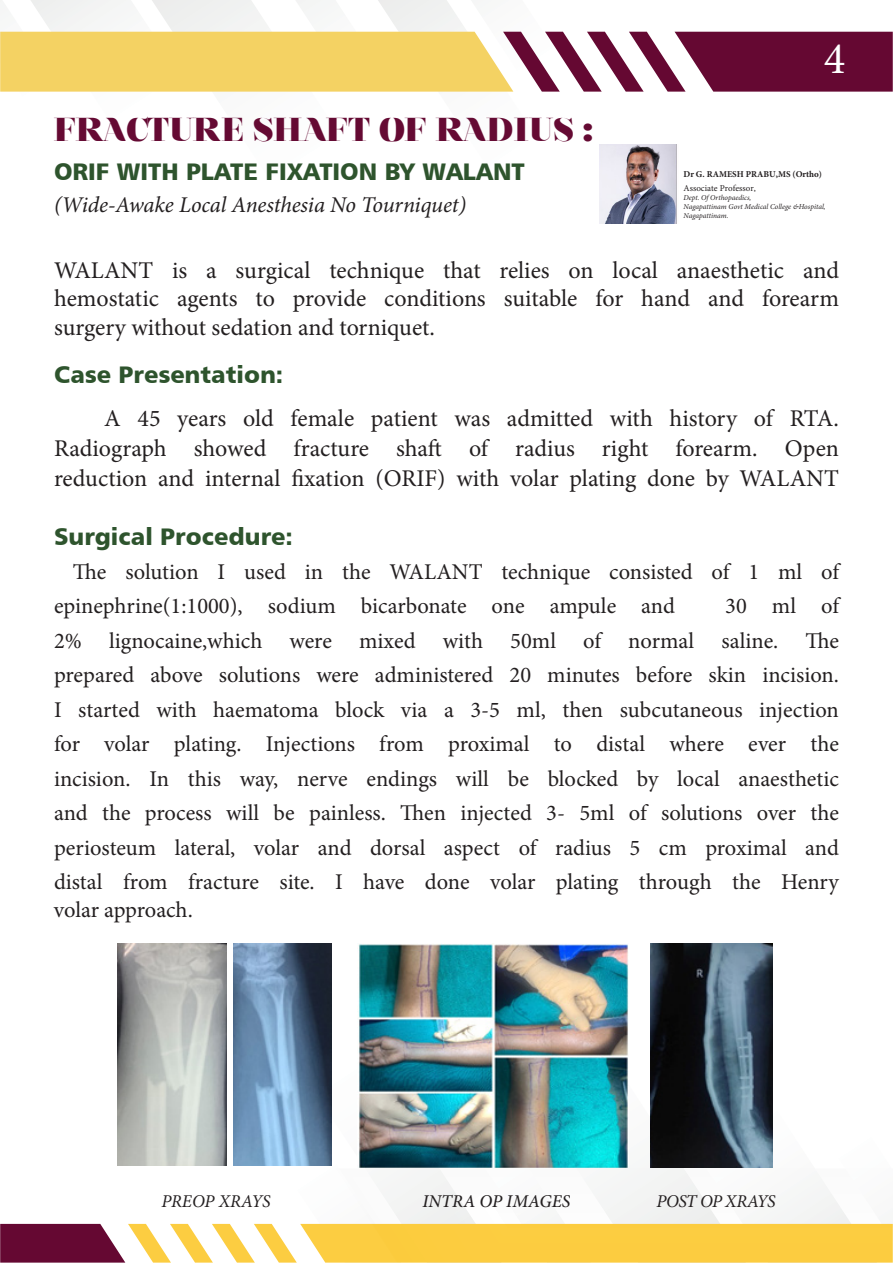
<style>
.page{position:relative;width:893px;height:1263px;background:#fff}
.page>*{position:absolute;margin:0;border:0;box-sizing:border-box;transform-origin:0 0}
.t1{font:45px "Minion Pro";color:#fff}
.t2{font:900 33px "Nouvelle Vague";letter-spacing:.02em;color:#650a33}
.t3{font:24px "Minion Pro";color:#231f20}
.t4{font:24px "Humanist 777 BT Black B";color:#2e542d}
.t5{font:22.5px "Minion Pro";color:#231f20}
.t6{font:italic 22.5px "Minion Pro";letter-spacing:-.01em;color:#231f20}
.t7{font:italic 18px "Minion Pro";letter-spacing:-.02em;color:#231f20}
.t8{font:italic 500 18px "Minion Pro";color:#231f20}
.t9{font:700 9px "Minion Pro";color:#231f20}
.t10{font:9px "Minion Pro";color:#231f20}
.t11{font:italic 7.5px/9px "Minion Pro";color:#231f20}
</style>
<div class="page">
<svg style="left:0;top:0;width:893px;height:92px"></svg>
<svg style="left:0;top:1064px;width:893px;height:198px"></svg>
<img style="left:118px;top:944px;width:109px;height:221px">
<img style="left:233px;top:944px;width:98px;height:221px">
<img style="left:357px;top:944px;width:272px;height:224px">
<img style="left:650px;top:944px;width:123px;height:224px">
<img style="left:599px;top:144px;width:78px;height:80px">
<p class="t2" style="left:54px;top:111px;width:540px">FRACTURE SHAFT OF RADIUS :</p>
<p class="t4" style="left:54px;top:156px;width:472px">ORIF WITH PLATE FIXATION BY WALANT</p>
<p class="t6" style="left:54px;top:189px;width:414px">(Wide-Awake Local Anesthesia No Tourniquet)</p>
<h1 class="t1" style="left:824px;top:29px;width:23px">4</h1>
<p class="t9" style="left:683px;top:167px;width:140px">Dr G. RAMESH PRABU,MS (Ortho)</p>
<p class="t10" style="left:683px;top:182px;width:74px">Associate Professor,</p>
<p class="t11" style="left:683px;top:193px;width:144px">Dept. Of Orthopaedics,<br>Nagapattinam Govt Medical College &amp;Hospital,</p>
<p class="t11" style="left:683px;top:211px;width:47px">Nagapattinam.</p>
<p class="t3" style="left:54px;top:254px;width:786px">WALANT is a surgical technique that relies on local anaesthetic and</p>
<p class="t3" style="left:54px;top:283px;width:786px">hemostatic agents to provide conditions suitable for hand and forearm</p>
<p class="t3" style="left:54px;top:311px;width:382px">surgery without sedation and torniquet.</p>
<p class="t4" style="left:54px;top:359px;width:231px">Case Presentation:</p>
<p class="t3" style="left:104px;top:402px;width:736px">A 45 years old female patient was admitted with history of RTA.</p>
<p class="t3" style="left:54px;top:432px;width:786px">Radiograph showed fracture shaft of radius right forearm. Open</p>
<p class="t3" style="left:54px;top:462px;width:786px">reduction and internal fixation (ORIF) with volar plating done by WALANT</p>
<p class="t4" style="left:54px;top:521px;width:240px">Surgical Procedure:</p>
<p class="t5" style="left:73px;top:557px;width:768px">The solution I used in the WALANT technique consisted of 1 ml of</p>
<p class="t5" style="left:54px;top:591px;width:623px">epinephrine(1:1000), sodium bicarbonate one ampule and</p>
<p class="t5" style="left:725px;top:591px;width:115px">30 ml of</p>
<p class="t5" style="left:54px;top:626px;width:786px">2% lignocaine,which were mixed with 50ml of normal saline. The</p>
<p class="t5" style="left:54px;top:660px;width:786px">prepared above solutions were administered 20 minutes before skin incision.</p>
<p class="t5" style="left:54px;top:695px;width:786px">I started with haematoma block via a 3-5 ml, then subcutaneous injection</p>
<p class="t5" style="left:54px;top:729px;width:786px">for volar plating. Injections from proximal to distal where ever the</p>
<p class="t5" style="left:54px;top:764px;width:786px">incision. In this way, nerve endings will be blocked by local anaesthetic</p>
<p class="t5" style="left:54px;top:798px;width:786px">and the process will be painless. Then injected 3- 5ml of solutions over the</p>
<p class="t5" style="left:54px;top:833px;width:786px">periosteum lateral, volar and dorsal aspect of radius 5 cm proximal and</p>
<p class="t5" style="left:54px;top:867px;width:786px">distal from fracture site. I have done volar plating through the Henry</p>
<p class="t5" style="left:54px;top:895px;width:141px">volar approach.</p>
<p class="t7" style="left:161px;top:1189px;width:111px">PREOP XRAYS</p>
<p class="t8" style="left:422px;top:1189px;width:149px">INTRA OP IMAGES</p>
<p class="t7" style="left:656px;top:1189px;width:120px">POST OP XRAYS</p>
</div>
